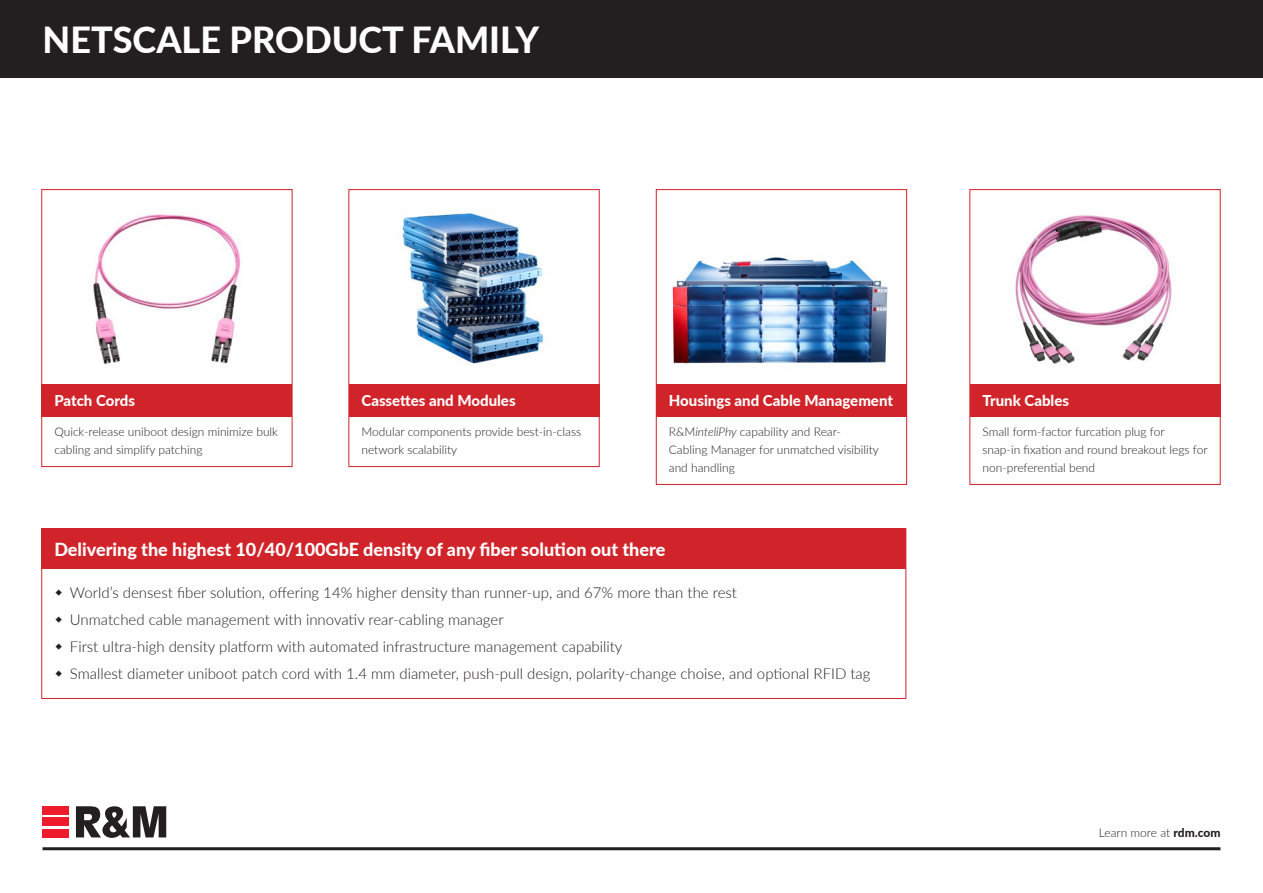
<style>
.page{position:relative;width:1263px;height:893px;background:#fff}
.page>*{position:absolute;margin:0;border:0;box-sizing:border-box;transform-origin:0 0}
.Titel{font:800 36px "Lato";color:#fff}
.t1{font:800 18px "Lato";color:#fff}
.t2{font:300 15px "Lato";color:#231f20}
.t3{font:800 15px "Lato";color:#fff}
.t4{font:300 12px/18.1px "Lato";color:#231f20}
.s1{font-style:italic}
.s2{font-weight:800}
</style>
<div class="page">
<img style="left:672px;top:257px;width:216px;height:107px">
<div style="left:656px;top:189px;width:251px;height:296px;border:1px solid #d1232a"></div>
<div style="left:0;top:0;width:1263px;height:77px;background:#231f20"></div>
<hr style="left:43px;top:847px;width:1177px;height:3px;background:#231f20">
<div style="left:43px;top:817px;width:26px;height:9px;background:#ee1b2c"></div>
<div style="left:43px;top:806px;width:26px;height:9px;background:#ee1b2c"></div>
<div style="left:43px;top:828px;width:26px;height:9px;background:#ee1b2c"></div>
<svg style="left:76px;top:806px;width:90px;height:32px"></svg>
<img style="left:93px;top:214px;width:148px;height:150px">
<img style="left:400px;top:212px;width:144px;height:154px">
<img style="left:1015px;top:215px;width:157px;height:149px">
<div style="left:42px;top:384px;width:250px;height:32px;background:#d1232a"></div>
<div style="left:42px;top:528px;width:864px;height:41px;background:#d1232a"></div>
<div style="left:349px;top:384px;width:250px;height:32px;background:#d1232a"></div>
<div style="left:656px;top:384px;width:251px;height:32px;background:#d1232a"></div>
<div style="left:970px;top:384px;width:250px;height:32px;background:#d1232a"></div>
<div style="left:41px;top:189px;width:251px;height:278px;border:1px solid #d1232a"></div>
<div style="left:41px;top:528px;width:865px;height:171px;border:1px solid #d1232a"></div>
<div style="left:348px;top:189px;width:251px;height:278px;border:1px solid #d1232a"></div>
<div style="left:969px;top:189px;width:251px;height:296px;border:1px solid #d1232a"></div>
<p class="Titel" style="left:43px;top:13px;width:498px">NETSCALE PRODUCT FAMILY</p>
<p class="t3" style="left:54px;top:390px;width:82px">Patch Cords</p>
<p class="t4" style="left:54px;top:422px;width:225px">Quick-release uniboot design minimize bulk cabling and simplify patching</p>
<p class="t3" style="left:361px;top:390px;width:156px">Cassettes and Modules</p>
<p class="t3" style="left:669px;top:390px;width:226px">Housings and Cable Management</p>
<p class="t3" style="left:982px;top:390px;width:88px">Trunk Cables</p>
<p class="t4" style="left:361px;top:422px;width:221px">Modular components provide best-in-class network scalability</p>
<p class="t4" style="left:669px;top:422px;width:174px">R&amp;M<span class="s1">inteliPhy</span> capability and Rear-</p>
<p class="t4" style="left:669px;top:440px;width:212px">Cabling Manager for unmatched visibility and handling</p>
<p class="t4" style="left:982px;top:422px;width:184px">Small form-factor furcation plug for</p>
<p class="t4" style="left:982px;top:440px;width:227px">snap-in fixation and round breakout legs for non-preferential bend</p>
<p class="t1" style="left:54px;top:536px;width:613px">Delivering the highest 10/40/100GbE density of any fiber solution out there</p>
<p class="t2" style="left:70px;top:582px;width:669px">World’s densest fiber solution, offering 14% higher density than runner-up, and 67% more than the rest</p>
<p class="t2" style="left:70px;top:609px;width:435px">Unmatched cable management with innovativ rear-cabling manager</p>
<p class="t2" style="left:70px;top:636px;width:554px">First ultra-high density platform with automated infrastructure management capability</p>
<p class="t2" style="left:70px;top:663px;width:802px">Smallest diameter uniboot patch cord with 1.4 mm diameter, push-pull design, polarity-change choise, and optional RFID tag</p>
<p class="t4" style="left:1099px;top:823px;width:123px">Learn more at <span class="s2">rdm.com</span></p>
</div>
